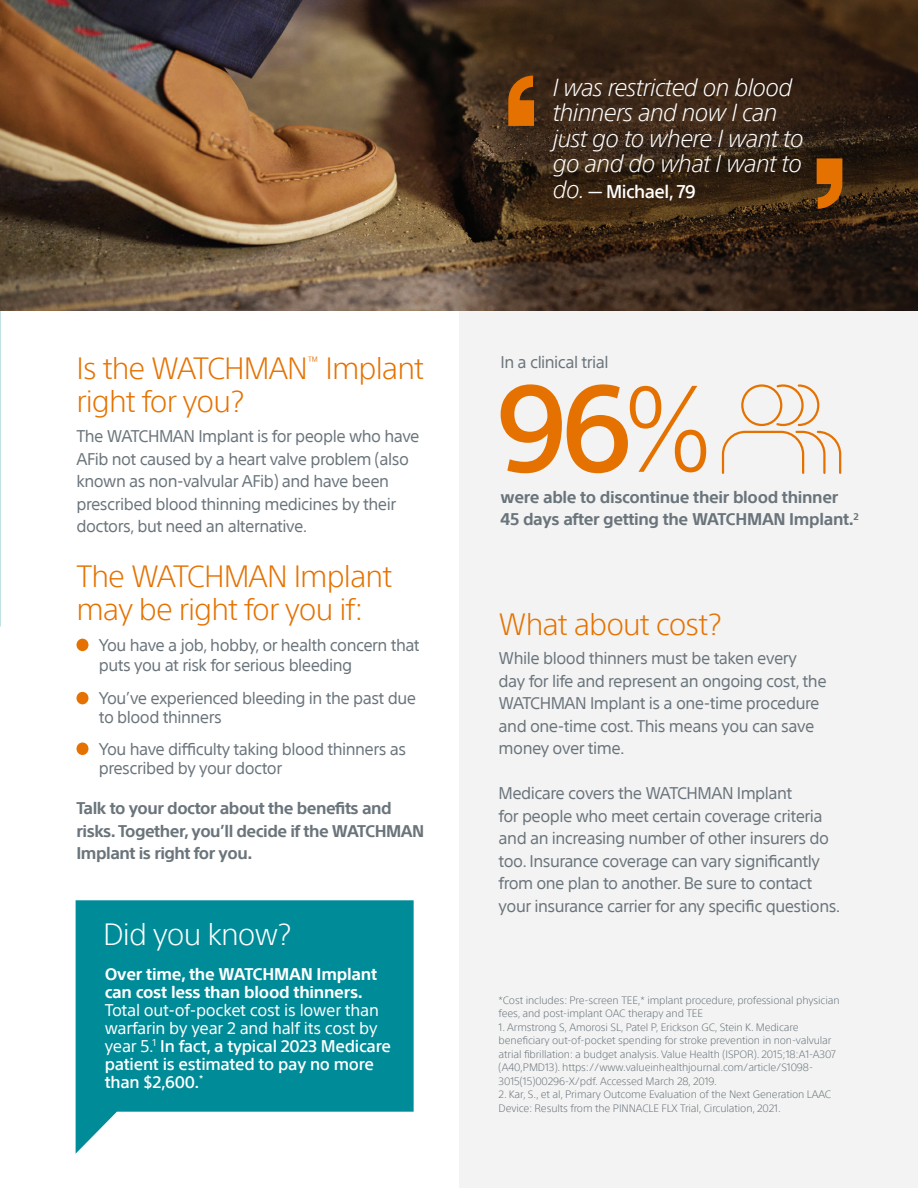
<style>
.page{position:relative;width:918px;height:1188px;background:#fff}
.page>*{position:absolute;margin:0;border:0;box-sizing:border-box;transform-origin:0 0}
.t1{font:300 30px/33px "SST";letter-spacing:-.03em;color:#e57200}
.t2{font:300 30px "SST";letter-spacing:-.03em;color:#fff}
.t3{font:italic 300 24px/25.5px "SST";letter-spacing:-.03em;color:#fff}
.t4{font:500 18px "SST";letter-spacing:-.03em;color:#fff}
.t5{font:16.5px/22.5px "SST";letter-spacing:-.03em;color:#6a747b}
.t6{font:700 16.5px/22.5px "SST";letter-spacing:-.03em;color:#6a747b}
.t7{font:16.5px/18px "SST";letter-spacing:-.015em;color:#fff}
.t8{font:700 16.5px/18px "SST";letter-spacing:-.015em;color:#fff}
.t9{font:300 13.05px "SST";color:#e57200}
.t10{font:300 10.5px/13.5px "SST";letter-spacing:-.01em;color:#6a747b}
.s1{font-weight:500}
.s2{font-weight:300;font-style:italic;font-size:24px}
</style>
<div class="page">
<div style="left:459px;top:311px;width:459px;height:877px;background:#f3f3f3"></div>
<img style="left:0;top:0;width:918px;height:311px">
<svg style="left:508px;top:76px;width:26px;height:50px"></svg>
<svg style="left:817px;top:158px;width:25px;height:51px"></svg>
<svg style="left:501px;top:384px;width:205px;height:89px"></svg>
<svg style="left:721px;top:384px;width:121px;height:90px"></svg>
<div style="left:76px;top:639px;width:12px;height:12px;background:#e57200;border-radius:50%"></div>
<div style="left:76px;top:692px;width:12px;height:12px;background:#e57200;border-radius:50%"></div>
<div style="left:76px;top:743px;width:12px;height:12px;background:#e57200;border-radius:50%"></div>
<svg style="left:76px;top:900px;width:338px;height:253px;fill:#008b98"></svg>
<p class="t1" style="left:76px;top:351px;width:233px">Is the WATCHMAN</p>
<p class="t9" style="left:307px;top:354px;width:14px">™</p>
<p class="t1" style="left:326px;top:351px;width:100px">Implant</p>
<p class="t1" style="left:76px;top:384px;width:169px">right for you?</p>
<p class="t5" style="left:76px;top:425px;width:345px">The WATCHMAN Implant is for people who have AFib not caused by a heart valve problem (also known as non-valvular AFib) and have been prescribed blood thinning medicines by their doctors, but need an alternative.</p>
<p class="t1" style="left:76px;top:560px;width:317px">The WATCHMAN Implant may be right for you if:</p>
<p class="t5" style="left:99px;top:635px;width:322px;line-height:19.5px">You have a job, hobby, or health concern that puts you at risk for serious bleeding</p>
<p class="t5" style="left:99px;top:688px;width:319px;line-height:19.5px">You’ve experienced bleeding in the past due to blood thinners</p>
<p class="t5" style="left:99px;top:739px;width:309px;line-height:19.5px">You have difficulty taking blood thinners as prescribed by your doctor</p>
<p class="t6" style="left:76px;top:797px;width:349px">Talk to your doctor about the benefits and risks. Together, you’ll decide if the WATCHMAN<br>Implant is right for you.</p>
<p class="t2" style="left:103px;top:917px;width:189px">Did you know?</p>
<p class="t8" style="left:105px;top:965px;width:274px">Over time, the WATCHMAN Implant can cost less than blood thinners.</p>
<p class="t7" style="left:105px;top:1001px;width:288px">Total out-of-pocket cost is lower than warfarin by year 2 and half its cost by year 5.<sup>1</sup> <span class="s1">In fact, a typical 2023 Medicare patient is estimated to pay no more than $2,600.</span><sup>*</sup></p>
<p class="t3" style="left:552px;top:74px;width:252px">I was restricted on blood thinners and now I can just go to where I want to go and do what I want to</p>
<p class="t4" style="left:552px;top:180px;width:145px"><span class="s2">do.</span> — Michael, 79</p>
<p class="t5" style="left:501px;top:351px;width:109px">In a clinical trial</p>
<p class="t6" style="left:501px;top:486px;width:360px">were able to discontinue their blood thinner<br>45 days after getting the WATCHMAN Implant.<sup>2</sup></p>
<p class="t1" style="left:499px;top:608px;width:224px">What about cost?</p>
<p class="t5" style="left:499px;top:647px;width:330px">While blood thinners must be taken every day for life and represent an ongoing cost, the WATCHMAN Implant is a one-time procedure and one-time cost. This means you can save money over time.</p>
<p class="t5" style="left:499px;top:782px;width:295px">Medicare covers the WATCHMAN Implant</p>
<p class="t5" style="left:499px;top:805px;width:343px">for people who meet certain coverage criteria and an increasing number of other insurers do too. Insurance coverage can vary significantly from one plan to another. Be sure to contact your insurance carrier for any specific questions.</p>
<p class="t10" style="left:499px;top:993px;width:342px">*Cost includes: Pre-screen TEE,* implant procedure, professional physician fees, and post-implant OAC therapy and TEE</p>
<p class="t10" style="left:499px;top:1020px;width:339px">1. Armstrong S, Amorosi SL, Patel P, Erickson GC, Stein K. Medicare beneficiary out-of-pocket spending for stroke prevention in non-valvular atrial fibrillation: a budget analysis. Value Health (ISPOR). 2015;18:A1-A307 (A40,PMD13). https://www.valueinhealthjournal.com/article/S1098- 3015(15)00296-X/pdf. Accessed March 28, 2019.</p>
<p class="t10" style="left:499px;top:1088px;width:334px">2. Kar, S., et al, Primary Outcome Evaluation of the Next Generation LAAC<br>Device: Results from the PINNACLE FLX Trial, Circulation, 2021.</p>
</div>
